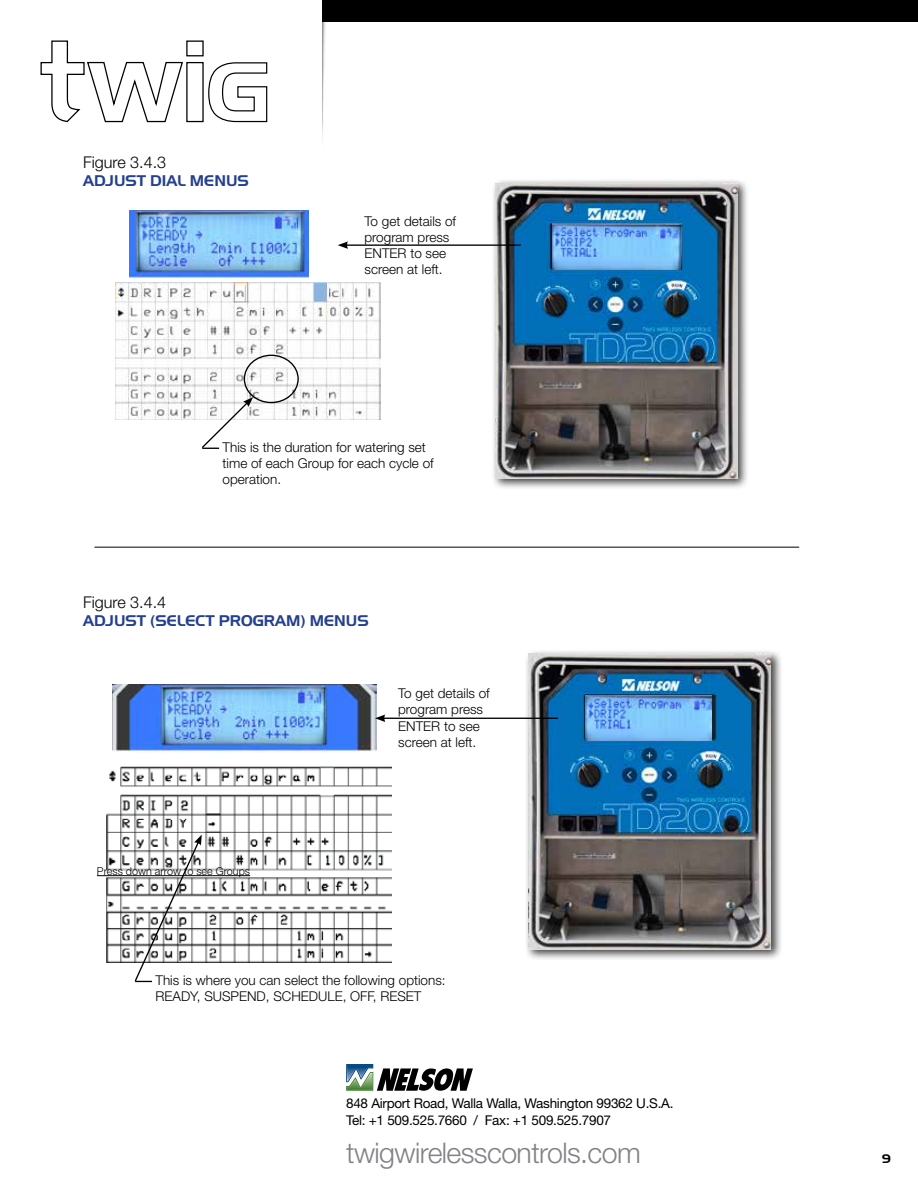
<style>
.page{position:relative;width:918px;height:1188px;background:#fff}
.page>*{position:absolute;margin:0;border:0;box-sizing:border-box;transform-origin:0 0}
.t1{font:300 28.5px "Helvetica Neue LT Std";letter-spacing:-.02em;color:#808285}
.t2{font:300 16.2px "Helvetica Neue LT Std";color:#000}
.t3{font:15px "Aero";color:#24408e}
.t4{font:300 13.5px/16.2px "Helvetica Neue LT Std";color:#000}
.t5{font:13.5px/16.5px "Helvetica Neue LT Std";letter-spacing:-.02em;color:#000}
.t6{font:12px "Aero";color:#000}
.t7{font:300 10.8px "Helvetica Neue LT Std";color:#000}
</style>
<div class="page">
<div style="left:323px;top:0;width:595px;height:22px;background:#000"></div>
<img style="left:323px;top:22px;width:3px;height:81px">
<svg style="left:346px;top:1064px;width:127px;height:27px"></svg>
<svg style="left:40px;top:40px;width:228px;height:83px"></svg>
<div style="left:491px;top:179px;width:258px;height:312px;background:#000;opacity:.75"></div>
<img style="left:495px;top:183px;width:242px;height:295px">
<div style="left:524px;top:649px;width:259px;height:312px;background:#000;opacity:.75"></div>
<img style="left:529px;top:654px;width:242px;height:295px">
<img style="left:552px;top:224px;width:129px;height:46px">
<img style="left:116px;top:282px;width:265px;height:138px">
<img style="left:129px;top:211px;width:180px;height:68px">
<hr style="left:346px;top:244px;width:175px;height:2px;background:#000">
<svg style="left:338px;top:241px;width:10px;height:8px"></svg>
<div style="left:244px;top:355px;width:55px;height:48px;border:1px solid #000;border-radius:50%"></div>
<svg style="left:200px;top:397px;width:53px;height:52px"></svg>
<hr style="left:94px;top:547px;width:705px;height:1px;background:#000">
<img style="left:585px;top:696px;width:127px;height:45px">
<img style="left:112px;top:685px;width:264px;height:67px">
<hr style="left:383px;top:718px;width:175px;height:1px;background:#000">
<svg style="left:375px;top:715px;width:10px;height:7px"></svg>
<img style="left:105px;top:766px;width:286px;height:196px">
<hr style="left:97px;top:875px;width:153px;height:1px;background:#000">
<svg style="left:134px;top:835px;width:68px;height:148px"></svg>
<p class="t2" style="left:83px;top:152px;width:85px">Figure 3.4.3</p>
<p class="t3" style="left:83px;top:171px;width:155px">ADJUST DIAL MENUS</p>
<p class="t4" style="left:365px;top:212px;width:93px">To get details of program press<br>ENTER to see screen at left.</p>
<p class="t4" style="left:223px;top:439px;width:213px">This is the duration for watering set time of each Group for each cycle of operation.</p>
<p class="t2" style="left:83px;top:592px;width:85px">Figure 3.4.4</p>
<p class="t3" style="left:83px;top:611px;width:113px">ADJUST (SELECT</p>
<p class="t3" style="left:219px;top:611px;width:24px">PROGRAM</p>
<p class="t3" style="left:300px;top:611px;width:58px">) MENUS</p>
<p class="t4" style="left:398px;top:685px;width:93px">To get details of program press<br>ENTER to see screen at left.</p>
<p class="t7" style="left:97px;top:864px;width:155px">Press down arrow to see Groups</p>
<p class="t4" style="left:156px;top:972px;width:292px">This is where you can select the following options:<br>READY, SUSPEND, SCHEDULE, OFF, RESET</p>
<p class="t5" style="left:346px;top:1095px;width:329px">848 Airport Road, Walla Walla, Washington 99362 U.S.A.<br>Tel: +1 509.525.7660 / Fax: +1 509.525.7907</p>
<h1 class="t1" style="left:346px;top:1135px;width:296px">twigwirelesscontrols.com</h1>
<p class="t6" style="left:882px;top:1151px;width:10px">9</p>
</div>
